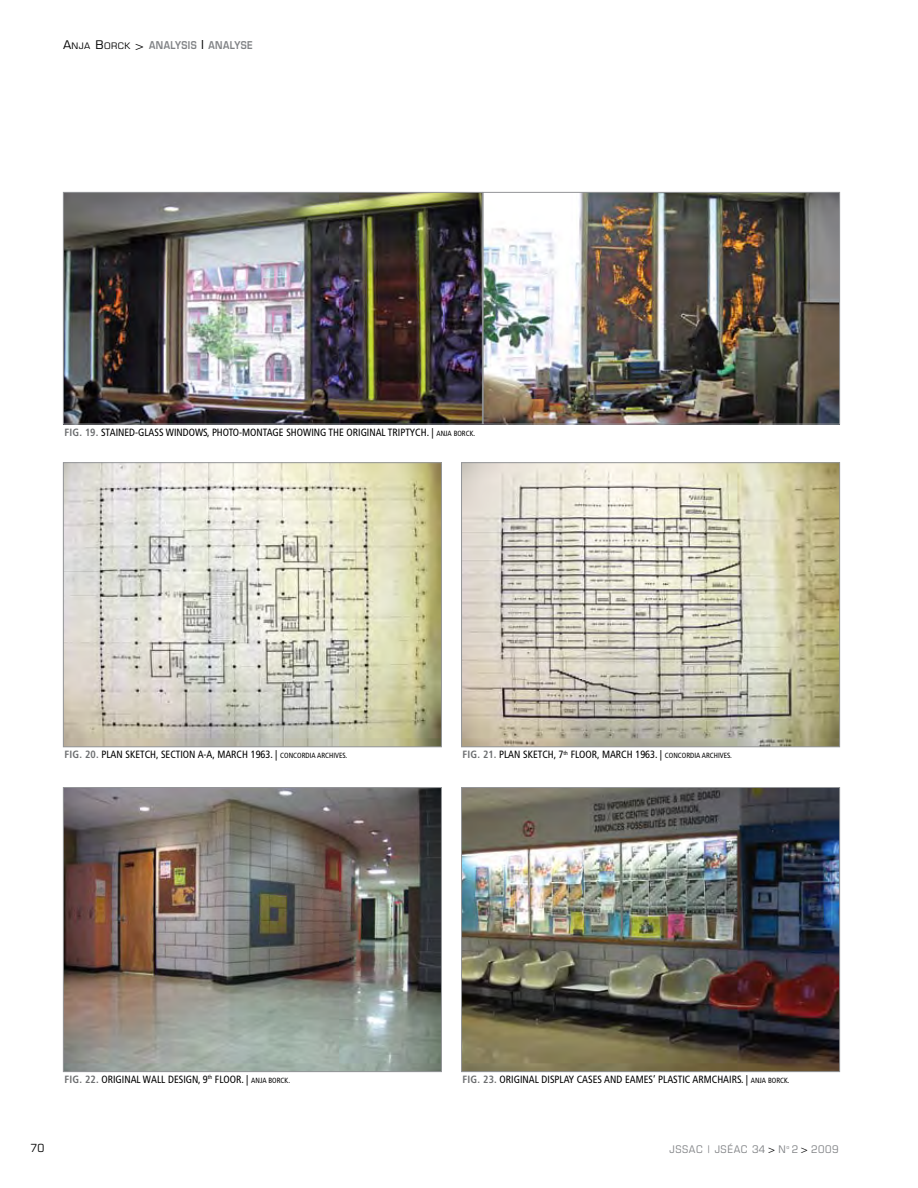
<style>
.page{position:relative;width:918px;height:1188px;background:#fff}
.page>*{position:absolute;margin:0;border:0;box-sizing:border-box;transform-origin:0 0}
.t1{font:condensed 11.25px "Eurostile";color:#000;scale:1.1 1}
.t2{font:condensed 10.5px "Frutiger";color:#000}
.t3{font:600 10.5px "Eurostile";letter-spacing:.05em;color:#808285;scale:.85 1}
.t4{font:condensed 10.5px "Eurostile";letter-spacing:.05em;color:#808285;scale:1.1 1}
.s1{font-weight:400;font-stretch:condensed;font-size:12px;color:#000}
.s2{font-weight:400;font-stretch:condensed;font-size:9px;color:#000}
.s3{font-size:12px;color:#000}
.s4{font-weight:700;color:#6d6f71}
.s5{font-size:7.5px}
.s6{color:#000}
</style>
<div class="page">
<img style="left:65px;top:464px;width:375px;height:281px">
<div style="left:63px;top:462px;width:379px;height:285px;border:1px solid #939598"></div>
<img style="left:65px;top:789px;width:375px;height:281px">
<div style="left:63px;top:787px;width:379px;height:285px;border:1px solid #939598"></div>
<img style="left:65px;top:194px;width:773px;height:228px">
<div style="left:63px;top:192px;width:420px;height:232px;border:1px solid #939598"></div>
<div style="left:483px;top:192px;width:357px;height:232px;border:1px solid #939598"></div>
<img style="left:463px;top:464px;width:375px;height:281px">
<div style="left:461px;top:462px;width:379px;height:285px;border:1px solid #939598"></div>
<img style="left:463px;top:789px;width:375px;height:281px">
<div style="left:461px;top:787px;width:379px;height:285px;border:1px solid #939598"></div>
<p class="t3" style="left:63px;top:38px;width:225px"><span class="s1">A</span><span class="s2">NJA</span> <span class="s1">B</span><span class="s2">ORCK</span> <span class="s1">&gt;</span> ANALYSIS <span class="s3">|</span> ANALYSE</p>
<p class="t2" style="left:64px;top:426px;width:412px"><span class="s4">FIG. 19.</span> STAINED-GLASS WINDOWS, PHOTO-MONTAGE SHOWING THE ORIGINAL TRIPTYCH. | <span class="s5">ANJA BORCK.</span></p>
<p class="t2" style="left:64px;top:748px;width:284px"><span class="s4">FIG. 20.</span> PLAN SKETCH, SECTION A-A, MARCH 1963. | <span class="s5">CONCORDIA ARCHIVES.</span></p>
<p class="t2" style="left:463px;top:748px;width:271px"><span class="s4">FIG. 21.</span> PLAN SKETCH, 7<sup>th</sup> FLOOR, MARCH 1963. | <span class="s5">CONCORDIA ARCHIVES.</span></p>
<p class="t2" style="left:64px;top:1073px;width:227px"><span class="s4">FIG. 22.</span> ORIGINAL WALL DESIGN, 9<sup>th</sup> FLOOR. | <span class="s5">ANJA BORCK.</span></p>
<p class="t2" style="left:463px;top:1073px;width:329px"><span class="s4">FIG. 23.</span> ORIGINAL DISPLAY CASES AND EAMES’ PLASTIC ARMCHAIRS. | <span class="s5">ANJA BORCK.</span></p>
<p class="t1" style="left:31px;top:1142px;width:14px">70</p>
<p class="t4" style="left:669px;top:1142px;width:155px">JSSAC | JSÉAC 34 <span class="s6">&gt;</span> N<sup>o</sup> 2 <span class="s6">&gt;</span> 2009</p>
</div>
